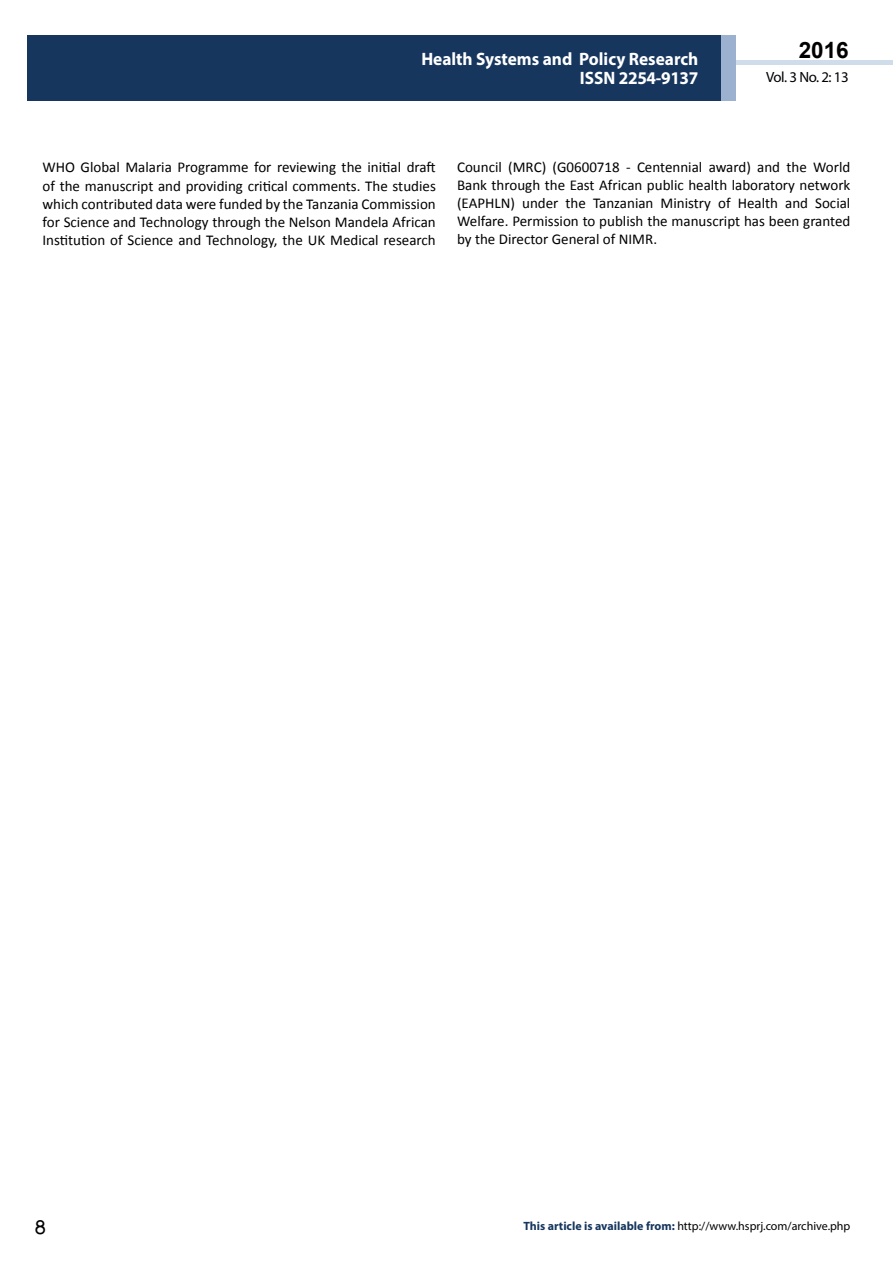
<style>
.page{position:relative;width:893px;height:1263px;background:#fff}
.page>*{position:absolute;margin:0;border:0;box-sizing:border-box;transform-origin:0 0}
.t1{font:25.5px "Tunga";color:#000}
.t2{font:700 22.5px "Arial";color:#000}
.t3{font:700 18px/19.8px "Myriad Pro";color:#fff;text-align:right;scale:.96 1}
.t4{font:15px/18.1px "Calibri";color:#000;text-align:justify}
.t5{font:14.85px "Myriad Pro";letter-spacing:-.03em;color:#000}
.t6{font:12px "Myriad Pro";color:#000}
.s1{font-weight:700;color:#16365d}
</style>
<div class="page">
<div style="left:736px;top:60px;width:157px;height:5px;background:#cfdce9"></div>
<div style="left:720px;top:35px;width:16px;height:66px;background:#9bb1cf"></div>
<div style="left:27px;top:35px;width:694px;height:66px;background:#16365d"></div>
<p class="t3" style="left:421px;top:48px;width:290px">Health Systems and Policy Research<br>ISSN 2254-9137</p>
<h2 class="t2" style="left:799px;top:35px;width:52px">2016</h2>
<p class="t5" style="left:766px;top:68px;width:84px">Vol. 3 No. 2: 13</p>
<p class="t4" style="left:42px;top:158px;width:395px">WHO Global Malaria Programme for reviewing the initial draft of the manuscript and providing critical comments. The studies which contributed data were funded by the Tanzania Commission for Science and Technology through the Nelson Mandela African Institution of Science and Technology, the UK Medical research</p>
<p class="t4" style="left:457px;top:158px;width:395px">Council (MRC) (G0600718 - Centennial award) and the World Bank through the East African public health laboratory network (EAPHLN) under the Tanzanian Ministry of Health and Social Welfare. Permission to publish the manuscript has been granted by the Director General of NIMR.</p>
<h1 class="t1" style="left:35px;top:1210px;width:13px">8</h1>
<p class="t6" style="left:523px;top:1219px;width:329px"><span class="s1">This article is available from:</span> http://www.hsprj.com/archive.php</p>
</div>
